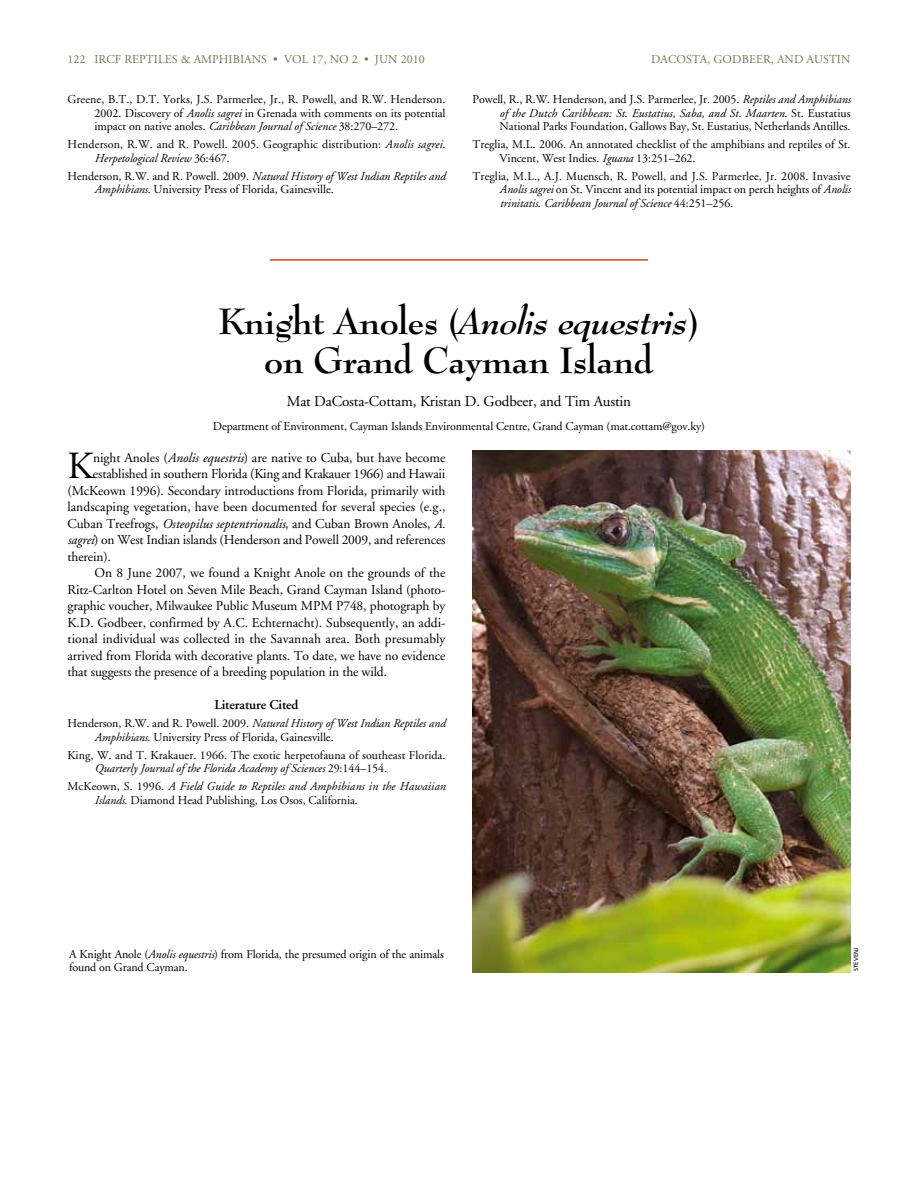
<style>
.page{position:relative;width:918px;height:1188px;background:#fff}
.page>*{position:absolute;margin:0;border:0;box-sizing:border-box;transform-origin:0 0}
.t1{font:38.4px "Adobe Garamond";color:#000}
.t2{font:700 36px/39px "Bernhard Modern BT";letter-spacing:-.015em;color:#000;text-align:center}
.t3{font:15px "Adobe Garamond";letter-spacing:-.01em;color:#000}
.t4{font:13.5px/16.5px "Adobe Garamond";letter-spacing:-.005em;color:#000;text-align:justify}
.t5{font:600 13.5px "Adobe Garamond";letter-spacing:-.01em;color:#000}
.t6{font:12px/13.5px "Adobe Garamond";letter-spacing:-.005em;color:#000}
.t7{font:12px "Adobe Garamond";letter-spacing:.005em;color:#6f7751}
.t8{font:6px "Frutiger";letter-spacing:-.005em;color:#000}
.s1{font-style:italic}
</style>
<div class="page">
<hr style="left:270px;top:259px;width:378px;height:2px;background:#c44924">
<img style="left:472px;top:450px;width:378px;height:522px">
<p class="t7" style="left:68px;top:53px;width:359px">122 IRCF Reptiles &amp; Amphibians • Vol 17, No 2 • JUN 2010</p>
<p class="t7" style="left:651px;top:53px;width:34px">DaCOST</p>
<p class="t7" style="left:700px;top:53px;width:151px">A, GODBEER, AND AUSTIN</p>
<p class="t6" style="left:95px;top:93px;width:353px;text-align:justify;text-indent:-27px">Greene, B .T., D.T. Yorks, J.S. Parmerlee, Jr., R. Powell, and R.W. Henderson.<br>2002. Discovery of <span class="s1">Anolis sagrei</span> in Grenada with comments on its potential impact on native anoles. <span class="s1">Caribbean Journal of Science</span> 38:270–272.</p>
<p class="t6" style="left:95px;top:138px;width:352px;text-indent:-27px">Henderson, R.W. and R. Powell. 2005. Geographic distribution: <span class="s1">Anolis sagrei</span>.<br><span class="s1">Herpetological Review</span> 36:467.</p>
<p class="t6" style="left:95px;top:170px;width:352px;text-indent:-27px">Henderson, R.W. and R. Powell. 2009. <span class="s1">Natural History of West Indian Reptiles and<br>Amphibians</span>. University Press of Florida, Gainesville.</p>
<p class="t6" style="left:500px;top:93px;width:353px;text-align:justify;text-indent:-27px">Powell, R., R.W. Henderson, and J.S. Parmerlee, Jr. 2005. <span class="s1">Reptiles and Amphibians of the Dutch Caribbean: St. Eustatius, Saba, and St. Maarten</span>. S t. Eustatius National Parks Foundation, Gallows B ay, S t. Eustatius, Netherlands Antilles.</p>
<p class="t6" style="left:500px;top:138px;width:352px;text-indent:-27px">Treglia, M .L. 2006. An annotated checklist of the amphibians and reptiles of S t.<br>Vincent, West Indies. <span class="s1">Iguana</span> 13:251–262.</p>
<p class="t6" style="left:500px;top:170px;width:353px;text-align:justify;text-indent:-27px">Treglia, M .L., A.J. Muensch, R. Powell, and J.S. Parmerlee, Jr. 2008. Invasive <span class="s1">Anolis sagrei</span> on S t. Vincent and its potential impact on perch heights of <span class="s1">Anolis trinitatis</span>. <span class="s1">Caribbean Journal of Science</span> 44:251–256.</p>
<h2 class="t2" style="left:218px;top:301px;width:483px">Knight Anoles (<span class="s1">Anolis equestris</span>) on Grand Cayman Island</h2>
<p class="t3" style="left:287px;top:393px;width:346px">Mat DaCosta-Cottam, Kristan D. Godbeer, and Tim Austin</p>
<p class="t6" style="left:213px;top:420px;width:494px">Department of Environment, Cayman Islands Environmental Centre, Grand Cayman (mat.cottam@gov.ky)</p>
<h1 class="t1" style="left:68px;top:446px;width:27px">K</h1>
<p class="t4" style="left:93px;top:450px;width:354px">night Anoles (<span class="s1">Anolis equestris</span>) are native to Cuba, but have become</p>
<p class="t4" style="left:93px;top:466px;width:354px">established in southern Florida (King and Krakauer 1966) and Hawaii</p>
<p class="t4" style="left:67px;top:483px;width:380px">(McKeown 1996). S econdary introductions from Florida, primarily with</p>
<p class="t4" style="left:67px;top:499px;width:380px">landscaping vegetation, have been documented for several species (e.g.,</p>
<p class="t4" style="left:67px;top:516px;width:380px">Cuban Treefrogs, <span class="s1">Osteopilus septentrionalis</span>, and Cuban B rown Anoles, <span class="s1">A.</span></p>
<p class="t4" style="left:67px;top:532px;width:380px"><span class="s1">sagrei</span>) on West Indian islands (Henderson and Powell 2009, and references</p>
<p class="t4" style="left:68px;top:549px;width:45px">therein).</p>
<p class="t4" style="left:95px;top:565px;width:352px">On 8 June 2007, we found a Knight Anole on the grounds of the</p>
<p class="t4" style="left:67px;top:582px;width:379px">Ritz-Carlton Hotel on S even Mile B each, Grand Cayman Island (photo-</p>
<p class="t4" style="left:67px;top:598px;width:239px">graphic voucher, Milwaukee Public Museum MPMP</p>
<p class="t4" style="left:67px;top:598px;width:380px;text-indent:276px">748, photograph by K.D. Godbeer, confirmed by A.C. Echternacht). S ubsequently, an addi&shy;tional individual was collected in the S avannah area. B oth presumably arrived from Florida with decorative plants. To date, we have no evidence that suggests the presence of a breeding population in the wild.</p>
<p class="t5" style="left:214px;top:698px;width:86px">Literature Cited</p>
<p class="t6" style="left:94px;top:717px;width:352px;text-indent:-27px">Henderson, R.W. and R. Powell. 2009. <span class="s1">Natural History of West Indian Reptiles and<br>Amphibians</span>. University Press of Florida, Gainesville.</p>
<p class="t6" style="left:95px;top:749px;width:352px;text-indent:-27px">King, W. and T. Krakauer. 1966. The exotic herpetofauna of southeast Florida.<br><span class="s1">Quarterly Journal of the Florida Academy of Sciences</span> 29:144–154.</p>
<p class="t6" style="left:95px;top:780px;width:352px;text-indent:-27px">McKeown, S . 1996. <span class="s1">A Field Guide to Reptiles and Amphibians in the Hawaiian<br>Islands</span>. Diamond Head Publishing, Los Osos, California.</p>
<p class="t6" style="left:69px;top:948px;width:377px">A Knight Anole (<span class="s1">Anolis equestris</span>) from Florida, the presumed origin of the animals found on Grand Cayman.</p>
<p class="t8" style="left:852px;top:971px;width:24px;rotate:-90deg">StevenJ</p>
</div>
